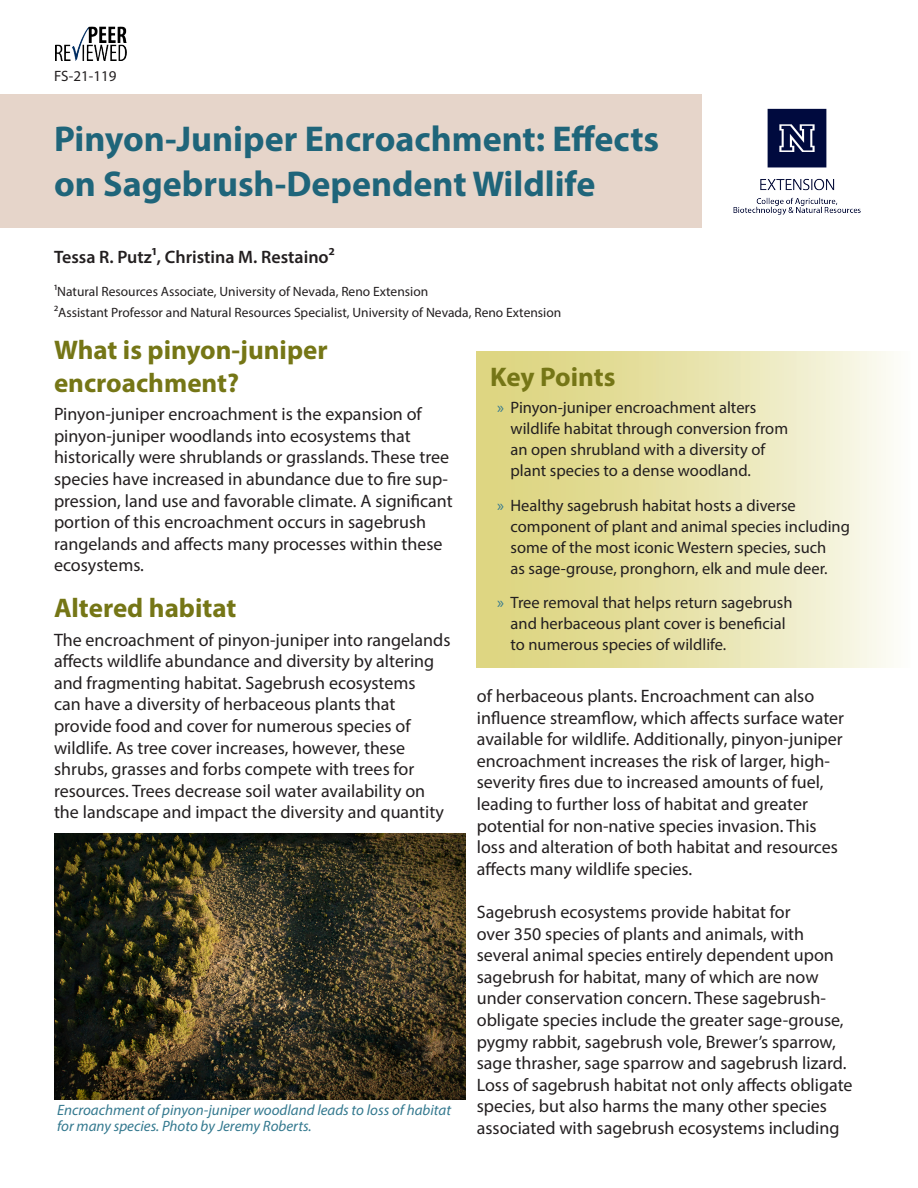
<style>
.page{position:relative;width:918px;height:1188px;background:#fff}
.page>*{position:absolute;margin:0;border:0;box-sizing:border-box;transform-origin:0 0}
.Heading_1{font:700 36px/45px "Myriad Pro";color:#1f657a}
.Heading_2{font:700 27px/32.4px "Myriad Pro";color:#757616}
.Authors{font:18px/21.6px "Myriad Pro";color:#231f20}
.Authors-2{font:600 18px "Myriad Pro";color:#231f20}
.t1{font:16.5px/21px "Myriad Pro";color:#231f20}
.Photo_Caption{font:italic 15px/16.2px "Myriad Pro";color:#34798f}
.Endnote{font:15px "Myriad Pro";color:#231f20}
.t2{font:13.5px "Myriad Pro";color:#231f20}
.s1{color:#34798f}
</style>
<div class="page">
<div style="left:1px;top:94px;width:701px;height:134px;background:#e6d5ca"></div>
<img style="left:56px;top:26px;width:71px;height:35px">
<img style="left:733px;top:108px;width:128px;height:107px">
<div style="left:477px;top:352px;width:434px;height:315px;background:linear-gradient(to right,#d9d073,#fafaf0)"></div>
<img style="left:54px;top:834px;width:411px;height:265px">
<p class="Endnote" style="left:54px;top:67px;width:64px">FS-21-119</p>
<p class="Heading_1" style="left:54px;top:115px;width:607px">Pinyon-Juniper Encroachment: Effects on Sagebrush-Dependent Wildlife</p>
<p class="Authors-2" style="left:54px;top:246px;width:282px">Tessa R. Putz1, Christina M. Restaino2</p>
<p class="t2" style="left:54px;top:283px;width:376px">1Natural Resources Associate, University of Nevada, Reno Extension</p>
<p class="t2" style="left:54px;top:304px;width:509px">2Assistant Professor and Natural Resources Specialist, University of Nevada, Reno Extension</p>
<p class="Heading_2" style="left:54px;top:333px;width:275px">What is pinyon-juniper encroachment?</p>
<p class="Authors" style="left:54px;top:403px;width:400px">Pinyon-juniper encroachment is the expansion of pinyon-juniper woodlands into ecosystems that historically were shrublands or grasslands. These tree species have increased in abundance due to fire sup&shy;pression, land use and favorable climate. A significant portion of this encroachment occurs in sagebrush rangelands and affects many processes within these ecosystems.</p>
<p class="Heading_2" style="left:54px;top:591px;width:184px">Altered habitat</p>
<p class="Authors" style="left:54px;top:628px;width:398px">The encroachment of pinyon-juniper into rangelands affects wildlife abundance and diversity by altering and fragmenting habitat. Sagebrush ecosystems<br>can have a diversity of herbaceous plants that provide food and cover for numerous species of wildlife. As tree cover increases, however, these shrubs, grasses and forbs compete with trees for resources. Trees decrease soil water availability on the landscape and impact the diversity and quantity</p>
<p class="Heading_2" style="left:490px;top:360px;width:127px">Key Points</p>
<p class="t1" style="left:511px;top:397px;width:279px;text-indent:-14px"><span class="s1">»</span> Pinyon-juniper encroachment alters wildlife habitat through conversion from an open shrubland with a diversity of plant species to a dense woodland.</p>
<p class="t1" style="left:511px;top:495px;width:341px;text-indent:-14px"><span class="s1">»</span> Healthy sagebrush habitat hosts a diverse component of plant and animal species including some of the most iconic Western species, such<br>as sage-grouse, pronghorn, elk and mule deer.</p>
<p class="t1" style="left:511px;top:592px;width:284px;text-indent:-14px"><span class="s1">»</span> Tree removal that helps return sagebrush and herbaceous plant cover is beneficial to numerous species of wildlife.</p>
<p class="Authors" style="left:477px;top:685px;width:369px">of herbaceous plants. Encroachment can also influence streamflow, which affects surface water available for wildlife. Additionally, pinyon-juniper encroachment increases the risk of larger, high&shy;severity fires due to increased amounts of fuel, leading to further loss of habitat and greater potential for non-native species invasion. This loss and alteration of both habitat and resources affects many wildlife species.</p>
<p class="Authors" style="left:477px;top:901px;width:377px">Sagebrush ecosystems provide habitat for<br>over 350 species of plants and animals, with several animal species entirely dependent upon sagebrush for habitat, many of which are now under conservation concern. These sagebrush&shy;obligate species include the greater sage-grouse, pygmy rabbit, sagebrush vole, Brewer’s sparrow, sage thrasher, sage sparrow and sagebrush lizard.<br>Loss of sagebrush habitat not only affects obligate species, but also harms the many other species associated with sagebrush ecosystems including</p>
<p class="Photo_Caption" style="left:57px;top:1101px;width:396px">Encroachment of pinyon-juniper woodland leads to loss of habitat for many species. Photo by Jeremy Roberts.</p>
</div>
